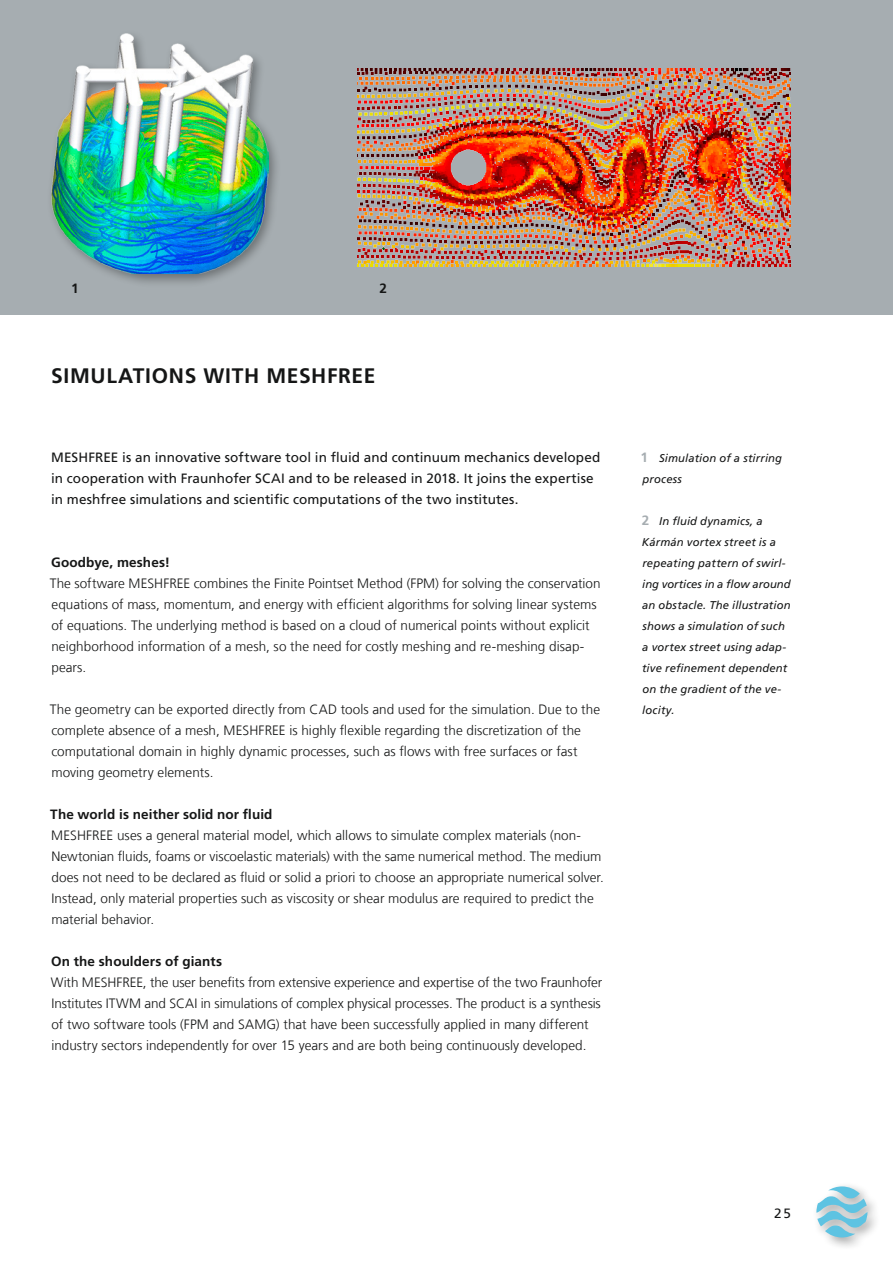
<style>
.page{position:relative;width:893px;height:1263px;background:#fff}
.page>*{position:absolute;margin:0;border:0;box-sizing:border-box;transform-origin:0 0}
.t1{font:700 21px "Frutiger LT Com";letter-spacing:.03em;color:#151616}
.t2{font:300 13.5px/21px "Frutiger LT Com";color:#151616}
.t3{font:13.5px/21px "Frutiger LT Com";letter-spacing:.005em;color:#151616}
.t4{font:700 13.5px "Frutiger LT Com";letter-spacing:.01em;color:#151616}
.t5{font:italic 11.25px/21px "Frutiger LT Com";letter-spacing:.015em;color:#151616}
.s1{font-weight:700;font-style:normal;font-size:13.5px;color:#a6adb1}
</style>
<div class="page">
<div style="left:0;top:0;width:893px;height:315px;background:#a6adb1"></div>
<div style="left:811px;top:1181px;width:70px;height:70px;background:#151616;opacity:.4"></div>
<svg style="left:816px;top:1186px;width:51px;height:51px"></svg>
<div style="left:46px;top:29px;width:235px;height:259px;background:#151616;opacity:.4"></div>
<img style="left:51px;top:34px;width:217px;height:240px">
<img style="left:358px;top:69px;width:433px;height:198px">
<p class="t4" style="left:71px;top:281px;width:9px">1</p>
<p class="t4" style="left:380px;top:281px;width:9px">2</p>
<h1 class="t1" style="left:51px;top:364px;width:326px">SIMULATIONS WITH MESHFREE</h1>
<p class="t3" style="left:51px;top:446px;width:551px">MESHFREE is an innovative software tool in fluid and continuum mechanics developed in cooperation with Fraunhofer SCAI and to be released in 2018. It joins the expertise in meshfree simulations and scientific computations of the two institutes.</p>
<p class="t4" style="left:51px;top:554px;width:120px">Goodbye, meshes!</p>
<p class="t2" style="left:50px;top:573px;width:552px">The software MESHFREE combines the Finite Pointset Method (FPM) for solving the conservation equations of mass, momentum, and energy with efficient algorithms for solving linear systems of equations. The underlying method is based on a cloud of numerical points without explicit neighborhood information of a mesh, so the need for costly meshing and re-meshing disap&shy;pears.</p>
<p class="t2" style="left:50px;top:699px;width:552px">The geometry can be exported directly from CAD tools and used for the simulation. Due to the complete absence of a mesh, MESHFREE is highly flexible regarding the discretization of the computational domain in highly dynamic processes, such as flows with free surfaces or fast moving geometry elements.</p>
<p class="t4" style="left:50px;top:806px;width:224px">The world is neither solid nor fluid</p>
<p class="t2" style="left:51px;top:825px;width:554px">MESHFREE uses a general material model, which allows to simulate complex materials (non-Newtonian fluids, foams or viscoelastic materials) with the same numerical method. The medium does not need to be declared as fluid or solid a priori to choose an appropriate numerical solver.<br>Instead, only material properties such as viscosity or shear modulus are required to predict the material behavior.</p>
<p class="t4" style="left:51px;top:953px;width:172px">On the shoulders of giants</p>
<p class="t2" style="left:51px;top:972px;width:553px">With MESHFREE, the user benefits from extensive experience and expertise of the two Fraunhofer Institutes ITWM and SCAI in simulations of complex physical processes. The product is a synthesis of two software tools (FPM and SAMG) that have been successfully applied in many different industry sectors independently for over 15 years and are both being continuously developed.</p>
<p class="t5" style="left:640px;top:447px;width:143px"><span class="s1">1</span> Simulation of a stirring process</p>
<p class="t5" style="left:642px;top:510px;width:150px"><span class="s1">2</span> In fluid dynamics, a<br>Kármán vortex street is a repeating pattern of swirl&shy;ing vortices in a flow around an obstacle. The illustration shows a simulation of such a vortex street using adap&shy;tive refinement dependent on the gradient of the ve&shy;locity.</p>
<p class="t3" style="left:774px;top:1202px;width:18px">25</p>
</div>
